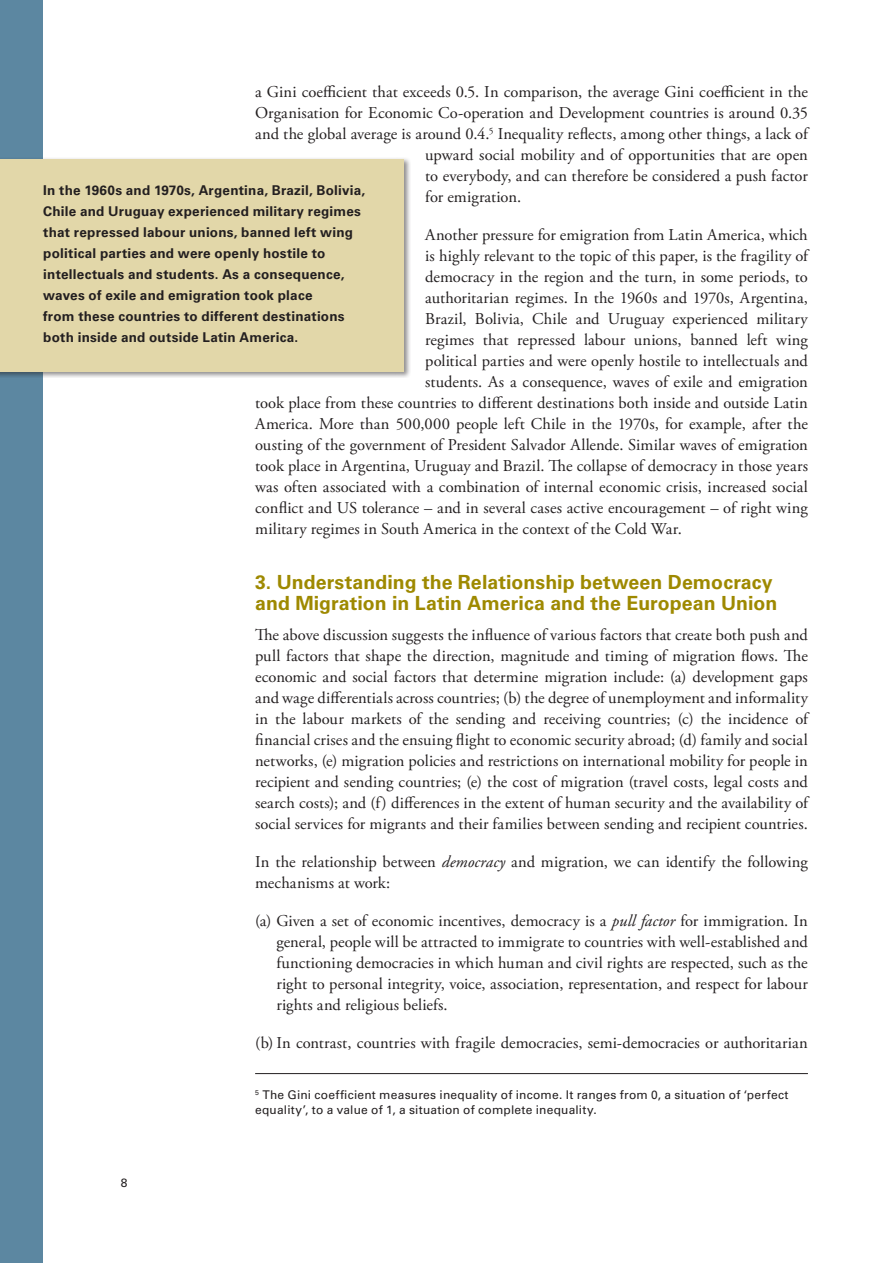
<style>
.page{position:relative;width:893px;height:1263px;background:#fff}
.page>*{position:absolute;margin:0;border:0;box-sizing:border-box;transform-origin:0 0}
.Underrubrik{font:700 19.5px/21px "Univers LT Std";letter-spacing:.005em;color:#9e8900}
.Brödtext{font:16.5px/21px "Adobe Garamond Pro";letter-spacing:.005em;color:#231f20;text-align:justify}
.t1{font:700 13.5px/21px "Univers LT Std";letter-spacing:.015em;color:#231f20}
.Fotnot{font:12px/15px "Univers LT Std";letter-spacing:.02em;color:#231f20}
.s1{font-style:italic}
</style>
<div class="page">
<div style="left:0;top:0;width:43px;height:1263px;background:#5c87a1"></div>
<hr style="left:255px;top:1073px;width:553px;height:1px;background:#231f20">
<div style="left:0;top:156px;width:411px;height:222px;background:#231f20;opacity:.5"></div>
<div style="left:0;top:159px;width:404px;height:212px;background:#e2d7a9"></div>
<p class="Brödtext" style="left:255px;top:82px;width:554px">a Gini coefficient that exceeds 0.5. In comparison, the average Gini coefficient in the</p>
<p class="Brödtext" style="left:255px;top:103px;width:554px">Organisation for Economic Co-operation and Development countries is around 0.35</p>
<p class="Brödtext" style="left:255px;top:124px;width:554px">and the global average is around 0.4.<sup>5</sup> Inequality reflects, among other things, a lack of</p>
<p class="Brödtext" style="left:425px;top:145px;width:384px">upward social mobility and of opportunities that are open</p>
<p class="Brödtext" style="left:425px;top:166px;width:384px">to everybody, and can therefore be considered a push factor</p>
<p class="Brödtext" style="left:425px;top:187px;width:97px">for emigration.</p>
<p class="Brödtext" style="left:425px;top:225px;width:384px">Another pressure for emigration from Latin America, which</p>
<p class="Brödtext" style="left:425px;top:246px;width:384px">is highly relevant to the topic of this paper, is the fragility of</p>
<p class="Brödtext" style="left:425px;top:267px;width:384px">democracy in the region and the turn, in some periods, to</p>
<p class="Brödtext" style="left:425px;top:288px;width:384px">authoritarian regimes. In the 1960s and 1970s, Argentina,</p>
<p class="Brödtext" style="left:425px;top:309px;width:384px">Brazil, Bolivia, Chile and Uruguay experienced military</p>
<p class="Brödtext" style="left:425px;top:330px;width:384px">regimes that repressed labour unions, banned left wing</p>
<p class="Brödtext" style="left:425px;top:351px;width:384px">political parties and were openly hostile to intellectuals and</p>
<p class="Brödtext" style="left:425px;top:372px;width:384px">students. As a consequence, waves of exile and emigration</p>
<p class="Brödtext" style="left:255px;top:393px;width:554px">took place from these countries to different destinations both inside and outside Latin</p>
<p class="Brödtext" style="left:255px;top:414px;width:554px">America. More than 500,000 people left Chile in the 1970s, for example, after the</p>
<p class="Brödtext" style="left:255px;top:435px;width:554px">ousting of the government of President Salvador Allende. Similar waves of emigration</p>
<p class="Brödtext" style="left:255px;top:456px;width:554px">took place in Argentina, Uruguay and Brazil. The collapse of democracy in those years</p>
<p class="Brödtext" style="left:255px;top:477px;width:554px">was often associated with a combination of internal economic crisis, increased social</p>
<p class="Brödtext" style="left:255px;top:498px;width:554px">conflict and US tolerance – and in several cases active encouragement – of right wing</p>
<p class="Brödtext" style="left:255px;top:519px;width:428px">military regimes in South America in the context of the Cold War.</p>
<p class="Underrubrik" style="left:255px;top:572px;width:524px">3. Understanding the Relationship between Democracy and Migration in Latin America and the European Union</p>
<p class="Brödtext" style="left:255px;top:624px;width:554px">The above discussion suggests the influence of various factors that create both push and pull factors that shape the direction, magnitude and timing of migration flows. The economic and social factors that determine migration include: (a) development gaps and wage differentials across countries; (b) the degree of unemployment and informality in the labour markets of the sending and receiving countries; (c) the incidence of financial crises and the ensuing flight to economic security abroad; (d) family and social networks, (e) migration policies and restrictions on international mobility for people in recipient and sending countries; (e) the cost of migration (travel costs, legal costs and search costs); and (f) differences in the extent of human security and the availability of social services for migrants and their families between sending and recipient countries.</p>
<p class="Brödtext" style="left:255px;top:851px;width:554px">In the relationship between <span class="s1">democracy</span> and migration, we can identify the following mechanisms at work:</p>
<p class="Brödtext" style="left:276px;top:910px;width:533px;text-indent:-21px">(a) Given a set of economic incentives, democracy is a <span class="s1">pull factor</span> for immigration. In general, people will be attracted to immigrate to countries with well-established and functioning democracies in which human and civil rights are respected, such as the right to personal integrity, voice, association, representation, and respect for labour rights and religious beliefs.</p>
<p class="Brödtext" style="left:255px;top:1032px;width:554px">(b) In contrast, countries with fragile democracies, semi-democracies or authoritarian</p>
<p class="Fotnot" style="left:255px;top:1087px;width:535px"><sup>5</sup> The Gini coefficient measures inequality of income. It ranges from 0, a situation of ‘perfect equality’, to a value of 1, a situation of complete inequality.</p>
<p class="t1" style="left:43px;top:180px;width:323px">In the 1960s and 1970s, Argentina, Brazil, Bolivia, Chile and Uruguay experienced military regimes that repressed labour unions, banned left wing political parties and were openly hostile to intellectuals and students. As a consequence, waves of exile and emigration took place<br>from these countries to different destinations both inside and outside Latin America.</p>
<p class="Fotnot" style="left:121px;top:1175px;width:8px">8</p>
</div>
